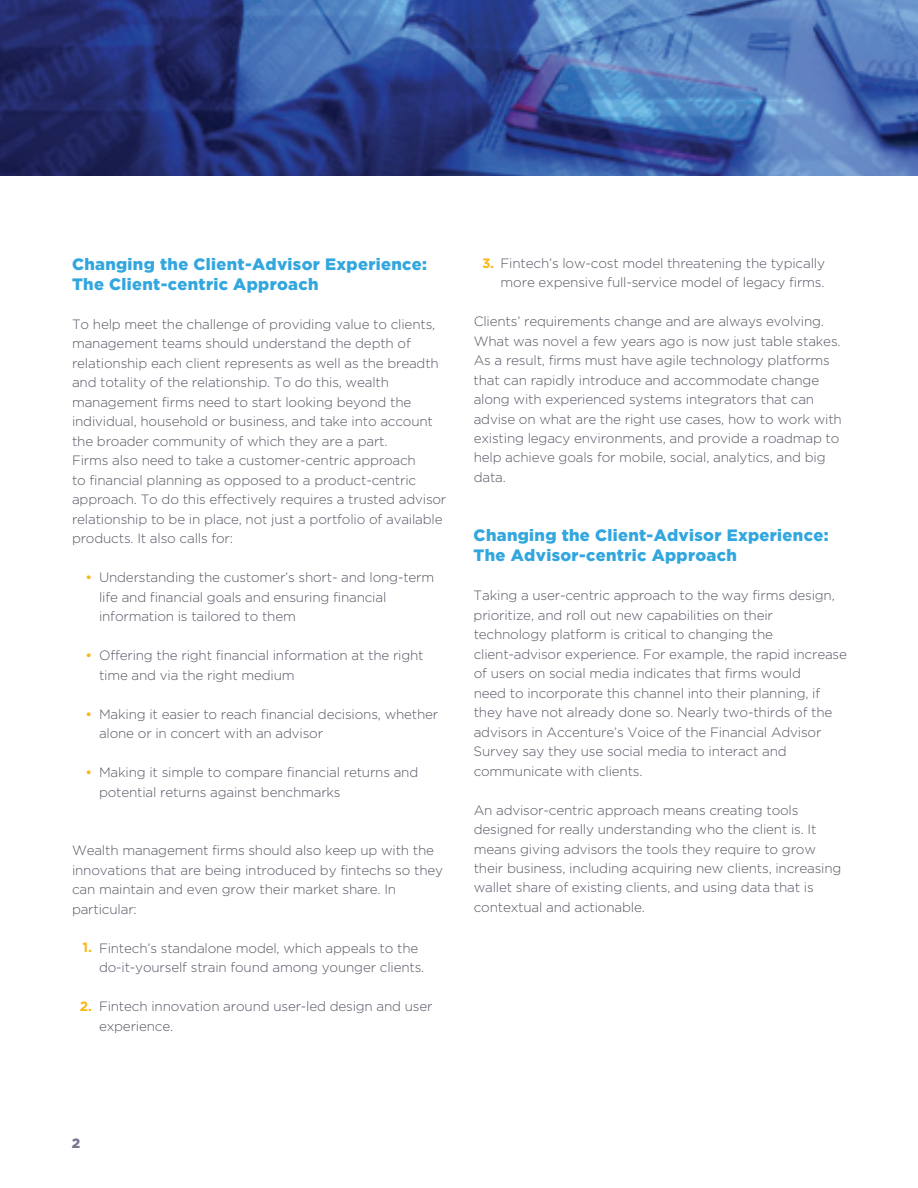
<style>
.page{position:relative;width:918px;height:1188px;background:#fff}
.page>*{position:absolute;margin:0;border:0;box-sizing:border-box;transform-origin:0 0}
.t1{font:900 16.5px/19.8px "Gotham";letter-spacing:.02em;color:#32a6de}
.t2{font:300 13.5px/19.5px "Gotham";letter-spacing:-.015em;color:#555664}
.t3{font:700 13.5px "Gotham";color:#fbb515}
.t4{font:500 13.5px "Gotham";color:#fbb515}
.t5{font:900 13.5px "Gotham";color:#77778e}
</style>
<div class="page">
<img style="left:0;top:0;width:918px;height:176px">
<p class="t1" style="left:72px;top:254px;width:357px">Changing the Client-Advisor Experience:<br>The Client-centric Approach</p>
<p class="t2" style="left:72px;top:314px;width:376px">To help meet the challenge of providing value to clients, management teams should understand the depth of relationship each client represents as well as the breadth and totality of the relationship. To do this, wealth management firms need to start looking beyond the individual, household or business, and take into account the broader community of which they are a part.<br>Firms also need to take a customer-centric approach<br>to financial planning as opposed to a product-centric approach. To do this effectively requires a trusted advisor relationship to be in place, not just a portfolio of available products. It also calls for:</p>
<p class="t2" style="left:99px;top:567px;width:337px">Understanding the customer’s short- and long-term life and financial goals and ensuring financial information is tailored to them</p>
<p class="t2" style="left:99px;top:645px;width:326px">Offering the right financial information at the right time and via the right medium</p>
<p class="t2" style="left:99px;top:704px;width:341px">Making it easier to reach financial decisions, whether alone or in concert with an advisor</p>
<p class="t2" style="left:99px;top:762px;width:321px">Making it simple to compare financial returns and potential returns against benchmarks</p>
<p class="t4" style="left:85px;top:570px;width:8px">•</p>
<p class="t4" style="left:85px;top:648px;width:8px">•</p>
<p class="t4" style="left:85px;top:706px;width:8px">•</p>
<p class="t4" style="left:85px;top:765px;width:8px">•</p>
<p class="t2" style="left:72px;top:840px;width:373px">Wealth management firms should also keep up with the innovations that are being introduced by fintechs so they can maintain and even grow their market share. In particular:</p>
<p class="t2" style="left:99px;top:938px;width:327px">Fintech’s standalone model, which appeals to the do-it-yourself strain found among younger clients.</p>
<p class="t2" style="left:99px;top:996px;width:335px">Fintech innovation around user-led design and user experience.</p>
<p class="t3" style="left:83px;top:940px;width:11px">1.</p>
<p class="t3" style="left:80px;top:998px;width:14px">2.</p>
<p class="t2" style="left:501px;top:253px;width:326px">Fintech’s low-cost model threatening the typically more expensive full-service model of legacy firms.</p>
<p class="t2" style="left:474px;top:311px;width:370px">Clients’ requirements change and are always evolving.<br>What was novel a few years ago is now just table stakes.<br>As a result, firms must have agile technology platforms that can rapidly introduce and accommodate change along with experienced systems integrators that can advise on what are the right use cases, how to work with existing legacy environments, and provide a roadmap to help achieve goals for mobile, social, analytics, and big data.</p>
<p class="t3" style="left:482px;top:255px;width:14px">3.</p>
<p class="t1" style="left:474px;top:525px;width:356px">Changing the Client-Advisor Experience:<br>The Advisor-centric Approach</p>
<p class="t2" style="left:474px;top:585px;width:375px">Taking a user-centric approach to the way firms design, prioritize, and roll out new capabilities on their technology platform is critical to changing the client-advisor experience. For example, the rapid increase of users on social media indicates that firms would<br>need to incorporate this channel into their planning, if they have not already done so. Nearly two-thirds of the advisors in Accenture’s Voice of the Financial Advisor Survey say they use social media to interact and communicate with clients.</p>
<p class="t2" style="left:474px;top:800px;width:369px">An advisor-centric approach means creating tools designed for really understanding who the client is. It means giving advisors the tools they require to grow their business, including acquiring new clients, increasing wallet share of existing clients, and using data that is contextual and actionable.</p>
<p class="t5" style="left:72px;top:1135px;width:10px">2</p>
</div>
